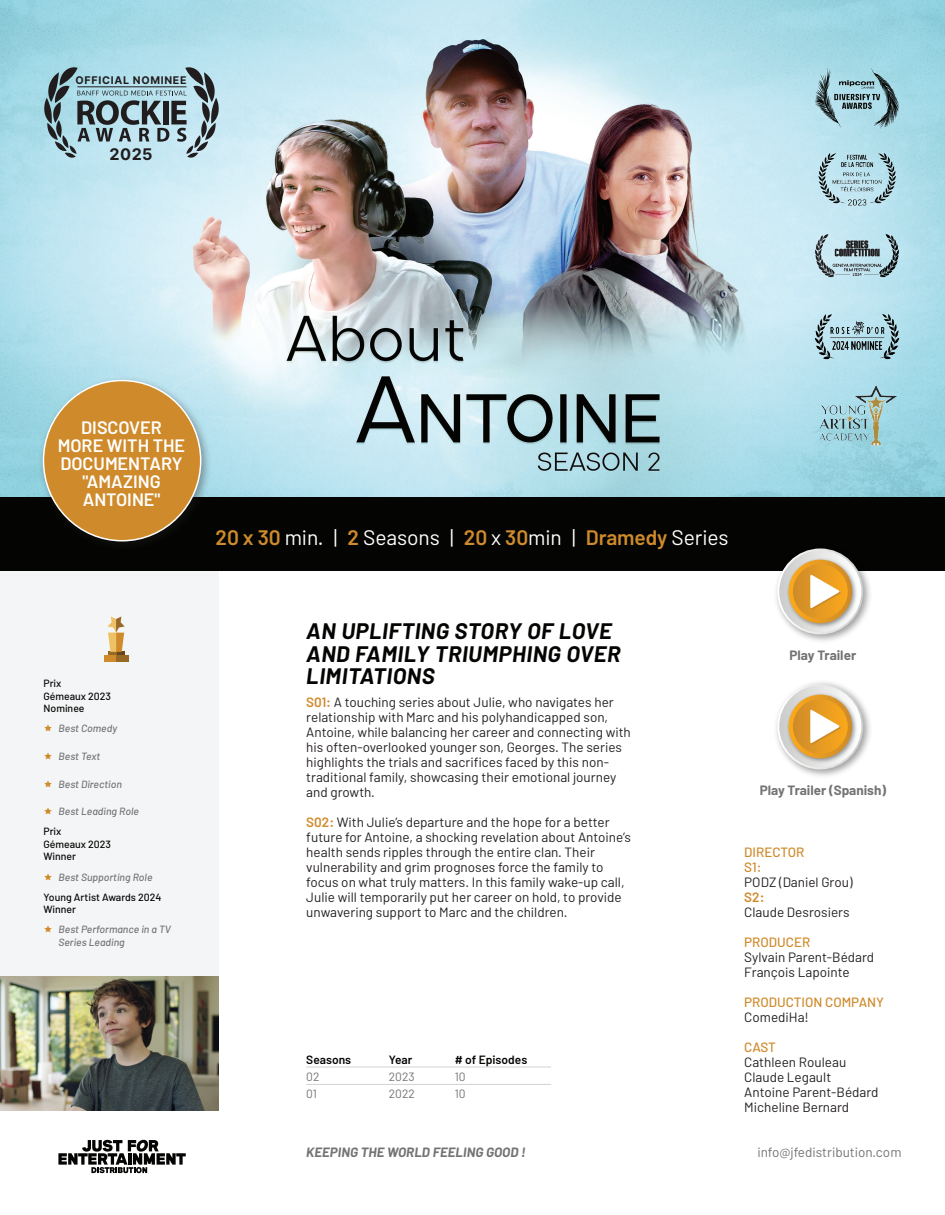
<style>
.page{position:relative;width:945px;height:1215px;background:#fff}
.page>*{position:absolute;margin:0;border:0;box-sizing:border-box;transform-origin:0 0}
.Tagline{font:italic 700 22.5px/22.5px "Barlow";letter-spacing:.025em;color:#040503}
.Stats_02{font:21px "Barlow";letter-spacing:-.005em;color:#fff}
.Body{font:600 18px/18px "Barlow";color:#fff;text-align:center}
.t1{font:700 16.05px "Inter";color:#211d1e}
.Body-2{font:13.5px/15px "Barlow";color:#231f20}
.t2{font:500 13.5px "Barlow";color:#cf8b2b}
.t3{font:700 13.5px "Barlow";color:#737373}
.t4{font:italic 700 13.5px "Barlow";letter-spacing:.005em;color:#737373}
.t5{font:13.5px "Barlow";color:#737373}
.Statistics_Heading{font:600 12px "Barlow";color:#040503}
.Statistiques{font:12px "Barlow";color:#737373}
.t6{font:700 10.65px "Inter";letter-spacing:.065em;color:#211d1e}
.t7{font:italic 500 10.5px/12.6px "Barlow";color:#737373}
.Prix_B1{font:500 10.5px/12.6px "Barlow";color:#040503}
.s1{font-weight:600;color:#cf8b2b}
</style>
<div class="page">
<svg style="left:58px;top:1140px;width:128px;height:33px"></svg>
<div style="left:0;top:572px;width:219px;height:540px;background:#f4f5f6"></div>
<div style="left:0;top:496px;width:945px;height:76px;background:#040503"></div>
<img style="left:0;top:0;width:945px;height:496px">
<hr style="left:306px;top:1067px;width:245px;height:1px;background:#d1d2d4">
<hr style="left:306px;top:1084px;width:245px;height:1px;background:#d1d2d4">
<img style="left:814px;top:67px;width:87px;height:61px">
<img style="left:814px;top:134px;width:87px;height:87px">
<img style="left:814px;top:231px;width:87px;height:51px">
<img style="left:814px;top:312px;width:87px;height:48px">
<img style="left:814px;top:380px;width:87px;height:72px">
<div style="left:38px;top:375px;width:175px;height:178px;background:#231f20;opacity:.4"></div>
<div style="left:44px;top:381px;width:157px;height:160px;background:#cf8b2b;border-radius:50%"></div>
<div style="left:104px;top:655px;width:12px;height:7px;background:#cf8b2b"></div>
<div style="left:116px;top:655px;width:12px;height:7px;background:#986827"></div>
<svg style="left:108px;top:616px;width:17px;height:39px"></svg>
<img style="left:0;top:976px;width:219px;height:135px">
<img style="left:770px;top:550px;width:105px;height:91px">
<svg style="left:778px;top:549px;width:84px;height:85px"></svg>
<div style="left:777px;top:548px;width:86px;height:86px;border:2px solid #fff;border-radius:50%"></div>
<img style="left:785px;top:556px;width:75px;height:75px">
<svg style="left:791px;top:562px;width:59px;height:59px"></svg>
<div style="left:789px;top:560px;width:63px;height:63px;border:4px solid #fff;border-radius:50%"></div>
<svg style="left:810px;top:575px;width:31px;height:34px"></svg>
<img style="left:776px;top:682px;width:94px;height:94px">
<svg style="left:778px;top:684px;width:84px;height:85px"></svg>
<div style="left:777px;top:683px;width:86px;height:86px;border:2px solid #fff;border-radius:50%"></div>
<img style="left:785px;top:691px;width:75px;height:75px">
<svg style="left:791px;top:697px;width:59px;height:59px"></svg>
<div style="left:789px;top:695px;width:63px;height:63px;border:4px solid #fff;border-radius:50%"></div>
<svg style="left:810px;top:710px;width:31px;height:34px"></svg>
<svg style="left:44px;top:67px;width:175px;height:91px;background:#90aeb7"></svg>
<hr style="left:77px;top:87px;width:110px;height:1px;background:#211d1e">
<p class="t6" style="left:76px;top:73px;width:113px">OFFICIAL NOMINEE</p>
<p class="t1" style="left:110px;top:144px;width:44px">2025</p>
<p class="Body" style="left:58px;top:418px;width:129px">DISCOVER<br>MORE WITH THE<br>DOCUMENTARY "AMAZING<br>ANTOINE"</p>
<p class="Prix_B1" style="left:44px;top:677px;width:19px">Prix</p>
<p class="Prix_B1" style="left:44px;top:689px;width:69px">Gémeaux 2023<br>Nominee</p>
<p class="t7" style="left:58px;top:722px;width:60px">Best Comedy</p>
<p class="t7" style="left:58px;top:750px;width:43px">Best Text</p>
<p class="t7" style="left:58px;top:777px;width:65px">Best Direction</p>
<p class="t7" style="left:58px;top:805px;width:82px">Best Leading Role</p>
<p class="Prix_B1" style="left:44px;top:825px;width:19px">Prix</p>
<p class="Prix_B1" style="left:44px;top:838px;width:69px">Gémeaux 2023<br>Winner</p>
<p class="t7" style="left:58px;top:870px;width:95px">Best Supporting Role</p>
<p class="Prix_B1" style="left:44px;top:890px;width:119px">Young Artist Awards 2024</p>
<p class="Prix_B1" style="left:44px;top:903px;width:34px">Winner</p>
<p class="t7" style="left:58px;top:923px;width:114px">Best Performance in a TV<br>Series Leading</p>
<p class="Stats_02" style="left:216px;top:524px;width:515px"><span class="s1">20 x 30</span> min. | <span class="s1">2</span> Seasons | <span class="s1">20</span> x <span class="s1">30</span>min | <span class="s1">Dramedy</span> Series</p>
<p class="Tagline" style="left:306px;top:620px;width:316px">AN UPLIFTING STORY OF LOVE<br>AND FAMILY TRIUMPHING OVER<br>LIMITATIONS</p>
<p class="Body-2" style="left:306px;top:694px;width:326px"><span class="s1">S01:</span> A touching series about Julie, who navigates her relationship with Marc and his polyhandicapped son, Antoine, while balancing her career and connecting with his often-overlooked younger son, Georges. The series highlights the trials and sacrifices faced by this non&shy;traditional family, showcasing their emotional journey and growth.</p>
<p class="Body-2" style="left:306px;top:814px;width:326px"><span class="s1">S02:</span> With Julie’s departure and the hope for a better future for Antoine, a shocking revelation about Antoine’s health sends ripples through the entire clan. Their vulnerability and grim prognoses force the family to focus on what truly matters. In this family wake-up call, Julie will temporarily put her career on hold, to provide unwavering support to Marc and the children.</p>
<p class="Statistics_Heading" style="left:306px;top:1052px;width:46px">Seasons</p>
<p class="Statistics_Heading" style="left:389px;top:1052px;width:25px">Year</p>
<p class="Statistics_Heading" style="left:455px;top:1052px;width:74px"># of Episodes</p>
<p class="Statistiques" style="left:306px;top:1069px;width:15px">02</p>
<p class="Statistiques" style="left:389px;top:1069px;width:27px">2023</p>
<p class="Statistiques" style="left:455px;top:1069px;width:12px">10</p>
<p class="Statistiques" style="left:306px;top:1087px;width:12px">01</p>
<p class="Statistiques" style="left:389px;top:1087px;width:28px">2022</p>
<p class="Statistiques" style="left:455px;top:1087px;width:12px">10</p>
<p class="t3" style="left:790px;top:647px;width:68px">Play Trailer</p>
<p class="t3" style="left:760px;top:782px;width:128px">Play Trailer (Spanish)</p>
<h1 class="t2" style="left:744px;top:843px;width:62px">DIRECTOR</h1>
<h1 class="t2" style="left:744px;top:858px;width:19px">S1:</h1>
<h1 class="Body-2" style="left:744px;top:874px;width:110px">PODZ (Daniel Grou)</h1>
<p class="Body-2" style="left:744px;top:889px;width:107px"><span class="s1">S2:<br></span>Claude Desrosiers</p>
<h1 class="t2" style="left:744px;top:933px;width:68px">PRODUCER</h1>
<p class="Body-2" style="left:744px;top:949px;width:131px">Sylvain Parent-Bédard<br>François Lapointe</p>
<h1 class="t2" style="left:744px;top:993px;width:141px">PRODUCTION COMPANY</h1>
<p class="Body-2" style="left:744px;top:1009px;width:66px">ComediHa!</p>
<h1 class="t2" style="left:744px;top:1038px;width:33px">CAST</h1>
<p class="Body-2" style="left:744px;top:1054px;width:136px">Cathleen Rouleau<br>Claude Legault<br>Antoine Parent-Bédard<br>Micheline Bernard</p>
<p class="t4" style="left:306px;top:1143px;width:221px">KEEPING THE WORLD FEELING GOOD !</p>
<p class="t5" style="left:757px;top:1143px;width:146px">info@jfedistribution.com</p>
</div>
